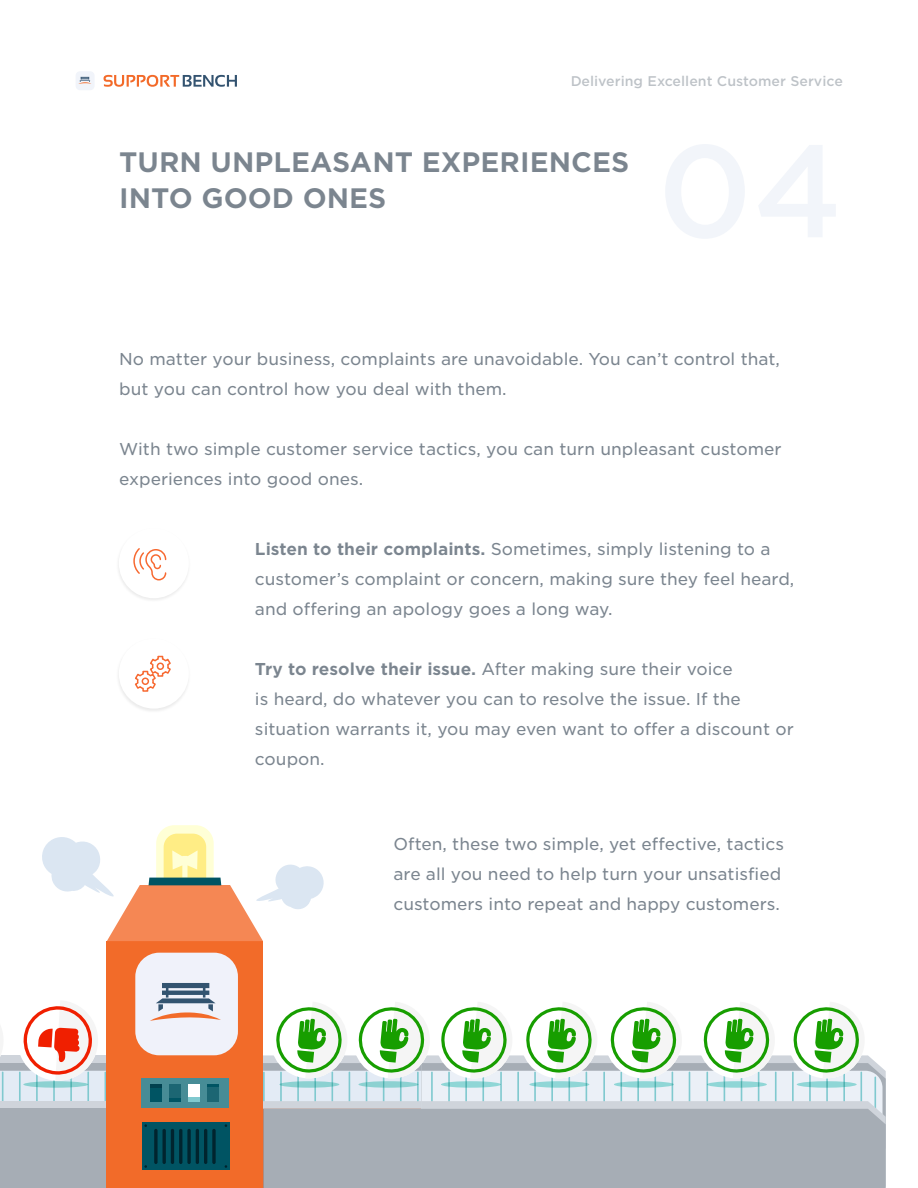
<style>
.page{position:relative;width:918px;height:1188px;background:#fff}
.page>*{position:absolute;margin:0;border:0;box-sizing:border-box;transform-origin:0 0}
.t1{font:700 27px/36px "Gotham S Sm";color:#7b858f}
.t2{font:16.5px/30px "Gotham S Sm";color:#7b858f}
.t3{font:500 13.5px "Gotham S Sm";color:#7b858f}
.s1{font-weight:700}
</style>
<div class="page">
<svg style="left:104px;top:75px;width:133px;height:12px"></svg>
<div style="left:76px;top:71px;width:19px;height:19px;background:#f1f4fa;border-radius:4px"></div>
<svg style="left:78px;top:77px;width:13px;height:7px"></svg>
<div style="left:116px;top:527px;width:75px;height:75px;background:#000;opacity:.08"></div>
<div style="left:119px;top:528px;width:70px;height:70px;background:#fff;border-radius:50%"></div>
<div style="left:116px;top:638px;width:75px;height:75px;background:#000;opacity:.08"></div>
<div style="left:119px;top:639px;width:70px;height:70px;background:#fff;border-radius:50%"></div>
<svg style="left:133px;top:548px;width:34px;height:33px"></svg>
<svg style="left:134px;top:655px;width:37px;height:37px"></svg>
<div style="left:107px;top:941px;width:156px;height:247px;background:#f26b29"></div>
<svg style="left:42px;top:825px;width:282px;height:116px"></svg>
<div style="left:135px;top:953px;width:103px;height:102px;background:#f0f2fa;border-radius:24px"></div>
<svg style="left:0;top:983px;width:886px;height:205px"></svg>
<div style="left:263px;top:1109px;width:623px;height:79px;background:#a6adb5"></div>
<p class="t3" style="left:570px;top:72px;width:274px">Delivering Excellent Customer Service</p>
<h1 class="t1" style="left:119px;top:143px;width:512px">TURN UNPLEASANT EXPERIENCES<br>INTO GOOD ONES</h1>
<p class="t2" style="left:119px;top:343px;width:662px">No matter your business, complaints are unavoidable. You can’t control that, but you can control how you deal with them.</p>
<p class="t2" style="left:119px;top:433px;width:664px">With two simple customer service tactics, you can turn unpleasant customer experiences into good ones.</p>
<p class="t2" style="left:255px;top:533px;width:541px"><span class="s1">Listen to their complaints.</span> Sometimes, simply listening to a customer’s complaint or concern, making sure they feel heard, and offering an apology goes a long way.</p>
<p class="t2" style="left:255px;top:653px;width:540px"><span class="s1">Try to resolve their issue.</span> After making sure their voice<br>is heard, do whatever you can to resolve the issue. If the situation warrants it, you may even want to offer a discount or coupon.</p>
<p class="t2" style="left:393px;top:829px;width:392px">Often, these two simple, yet effective, tactics are all you need to help turn your unsatisfied customers into repeat and happy customers.</p>
</div>
